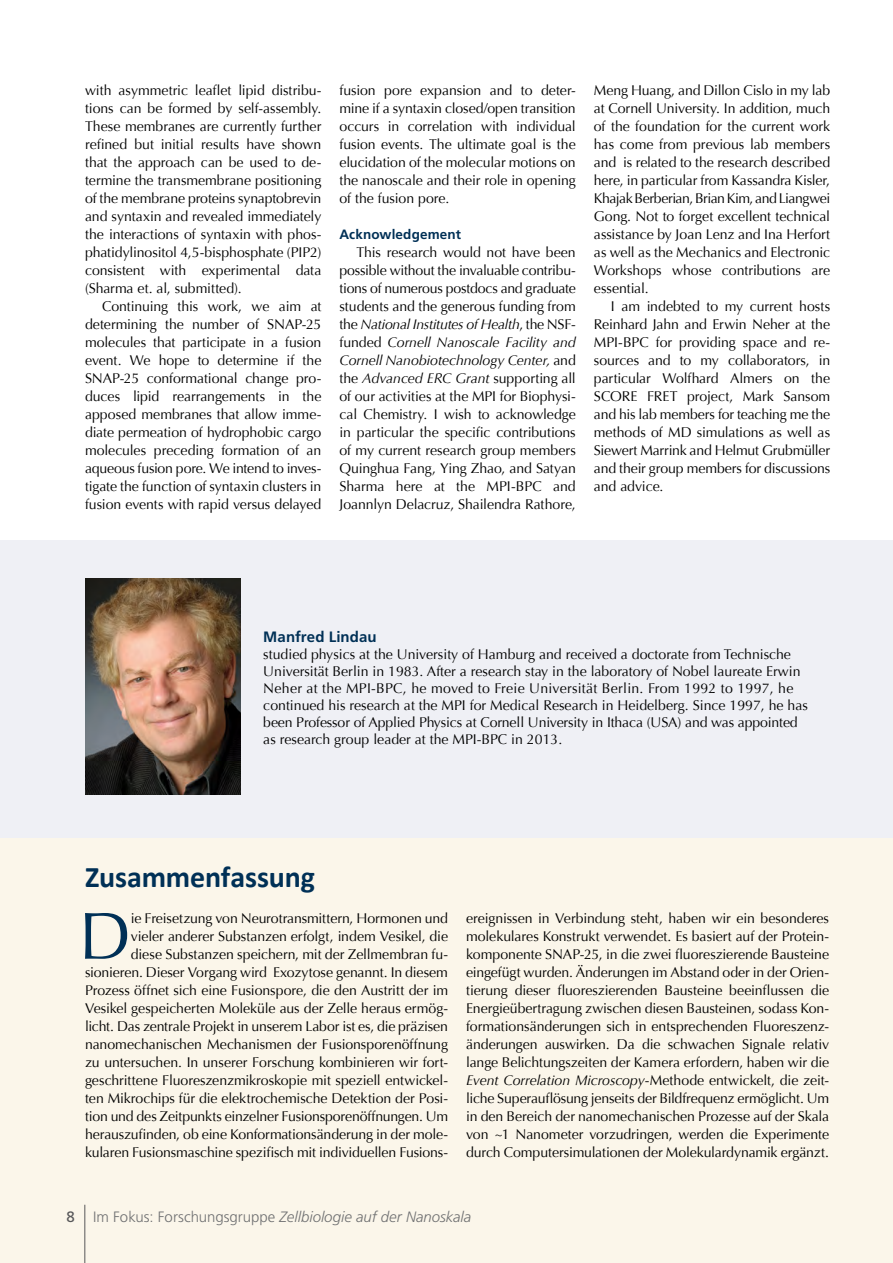
<style>
.page{position:relative;width:893px;height:1263px;background:#fff}
.page>*{position:absolute;margin:0;border:0;box-sizing:border-box;transform-origin:0 0}
.t1{font:66.6px "Optima";color:#003056}
.t2{font:700 30px "Calibri";letter-spacing:-.005em;color:#003056}
.t3{font:italic 300 15px "Frutiger";color:#707172}
.t4{font:700 15px "Frutiger";letter-spacing:.005em;color:#003056}
.t5{font:14.1px/18px "Optima";letter-spacing:-.005em;color:#000;text-align:justify}
.t6{font:700 13.5px "Frutiger";letter-spacing:.01em;color:#003056}
.s1{font-style:italic}
.s2{font-weight:400;font-style:normal;color:#58585a}
.s3{font-style:normal}
</style>
<div class="page">
<div style="left:0;top:824px;width:893px;height:439px;background:#fbf6ea"></div>
<hr style="left:84px;top:1205px;width:1px;height:58px;background:#58585a">
<div style="left:0;top:541px;width:893px;height:297px;background:#eff0f5"></div>
<img style="left:85px;top:578px;width:155px;height:217px">
<p class="t5" style="left:85px;top:81px;width:238px">with asymmetric leaflet lipid distribu&shy;tions can be formed by self-assembly.<br>These membranes are currently further refined but initial results have shown that the approach can be used to de&shy;termine the transmembrane positioning of the membrane proteins synaptobrevin and syntaxin and revealed immediately the interactions of syntaxin with phos&shy;phatidylinositol 4,5-bisphosphate (PIP2) consistent with experimental data (Sharma et. al, submitted).</p>
<p class="t5" style="left:85px;top:297px;width:238px;text-indent:17px">Continuing this work, we aim at determining the number of SNAP-25 molecules that participate in a fusion event. We hope to determine if the SNAP-25 conformational change pro&shy;duces lipid rearrangements in the apposed membranes that allow imme&shy;diate permeation of hydrophobic cargo molecules preceding formation of an aqueous fusion pore. We intend to inves&shy;tigate the function of syntaxin clusters in fusion events with rapid versus delayed</p>
<p class="t5" style="left:339px;top:81px;width:238px">fusion pore expansion and to deter&shy;mine if a syntaxin closed/open transition occurs in correlation with individual fusion events. The ultimate goal is the elucidation of the molecular motions on the nanoscale and their role in opening of the fusion pore.</p>
<p class="t6" style="left:339px;top:226px;width:123px">Acknowledgement</p>
<p class="t5" style="left:339px;top:243px;width:238px;text-indent:17px">This research would not have been possible without the invaluable contribu&shy;tions of numerous postdocs and graduate students and the generous funding from the <span class="s1">National Institutes of Health</span>, the NSF&shy;funded <span class="s1">Cornell Nanoscale Facility and Cornell Nanobiotechnology Center,</span> and the <span class="s1">Advanced ERC Grant</span> supporting all of our activities at the MPI for Biophysi&shy;cal Chemistry. I wish to acknowledge in particular the specific contributions of my current research group members Quinghua Fang, Ying Zhao, and Satyan Sharma here at the MPI-BPC and Joannlyn Delacruz, Shailendra Rathore,</p>
<p class="t5" style="left:594px;top:81px;width:238px">Meng Huang, and Dillon Cislo in my lab at Cornell University. In addition, much of the foundation for the current work has come from previous lab members and is related to the research described here, in particular from Kassandra Kisler, Khajak Berberian, Brian Kim, and Liangwei Gong. Not to forget excellent technical assistance by Joan Lenz and Ina Herfort as well as the Mechanics and Electronic Workshops whose contributions are essential.</p>
<p class="t5" style="left:594px;top:297px;width:238px;text-indent:17px">I am indebted to my current hosts Reinhard Jahn and Erwin Neher at the MPI-BPC for providing space and re&shy;sources and to my collaborators, in particular Wolfhard Almers on the SCORE FRET project, Mark Sansom and his lab members for teaching me the methods of MD simulations as well as Siewert Marrink and Helmut Grubmüller and their group members for discussions and advice.</p>
<p class="t4" style="left:263px;top:628px;width:115px">Manfred Lindau</p>
<p class="t5" style="left:263px;top:646px;width:546px;line-height:17px;text-align:left">studied physics at the University of Hamburg and received a doctorate from Technische Universität Berlin in 1983. After a research stay in the laboratory of Nobel laureate Erwin Neher at the MPI-BPC, he moved to Freie Universität Berlin. From 1992 to 1997, he continued his research at the MPI for Medical Research in Heidelberg. Since 1997, he has been Professor of Applied Physics at Cornell University in Ithaca (USA) and was appointed as research group leader at the MPI-BPC in 2013.</p>
<h2 class="t2" style="left:85px;top:857px;width:232px">Zusammenfassung</h2>
<p class="t5" style="left:85px;top:909px;width:365px;text-align:right">ie Freisetzung von Neurotransmittern, Hormonen und<br>vieler anderer Substanzen erfolgt, indem Vesikel, die<br>diese Substanzen speichern, mit der Zellmembran fu&shy;sionieren. Dieser Vorgang wird Exozytose genannt. In diesem Prozess öffnet sich eine Fusionspore, die den Austritt der im Vesikel gespeicherten Moleküle aus der Zelle heraus ermög&shy;licht. Das zentrale Projekt in unserem Labor ist es, die präzisen nanomechanischen Mechanismen der Fusionsporenöffnung zu untersuchen. In unserer Forschung kombinieren wir fort&shy;geschrittene Fluoreszenzmikroskopie mit speziell entwickel&shy;ten Mikrochips für die elektrochemische Detektion der Posi&shy;tion und des Zeitpunkts einzelner Fusionsporenöffnungen. Um herauszufinden, ob eine Konformationsänderung in der mole&shy;kularen Fusionsmaschine spezifisch mit individuellen Fusions-</p>
<p class="t5" style="left:466px;top:909px;width:365px">ereignissen in Verbindung steht, haben wir ein besonderes molekulares Konstrukt verwendet. Es basiert auf der Protein&shy;komponente SNAP-25, in die zwei fluoreszierende Bausteine eingefügt wurden. Änderungen im Abstand oder in der Orien&shy;tierung dieser fluoreszierenden Bausteine beeinflussen die Energieübertragung zwischen diesen Bausteinen, sodass Kon&shy;formationsänderungen sich in entsprechenden Fluoreszenz&shy;änderungen auswirken. Da die schwachen Signale relativ lange Belichtungszeiten der Kamera erfordern, haben wir die <span class="s1">Event Correlation Microscopy</span>-Methode entwickelt, die zeit&shy;liche Superauflösung jenseits der Bildfrequenz ermöglicht. Um in den Bereich der nanomechanischen Prozesse auf der Skala von ~1 Nanometer vorzudringen, werden die Experimente durch Computersimulationen der Molekulardynamik ergänzt.</p>
<h1 class="t1" style="left:79px;top:897px;width:53px">D</h1>
<p class="t3" style="left:67px;top:1208px;width:406px"><span class="s2">8</span> <span class="s3">Im Fokus: Forschungsgruppe</span> Zellbiologie auf der Nanoskala</p>
</div>
